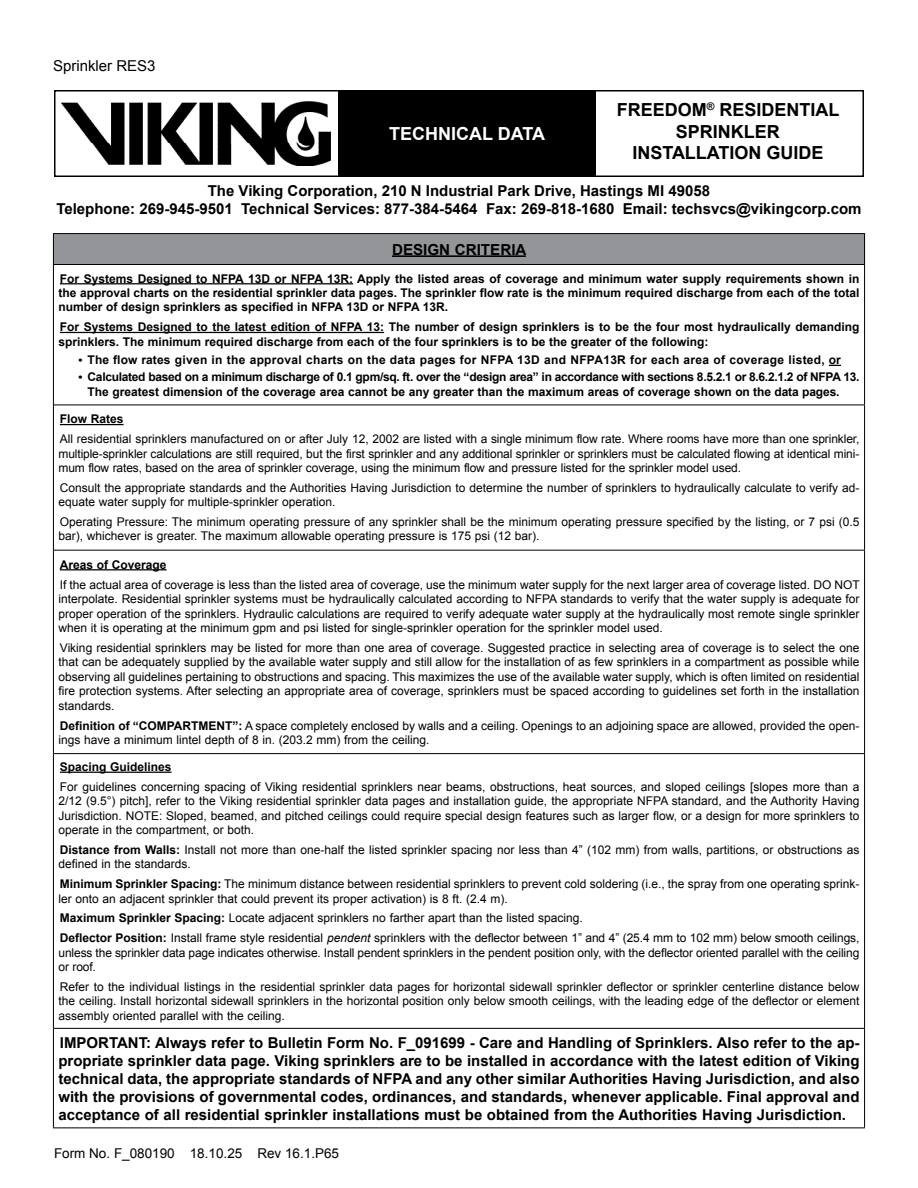
<style>
.page{position:relative;width:918px;height:1188px;background:#fff}
.page>*{position:absolute;margin:0;border:0;box-sizing:border-box;transform-origin:0 0}
.t1{font:700 18px/21.6px "Arial";color:#000;text-align:center}
.t2{font:700 18px "Arial";color:#fff}
.t3{font:700 15.15px "Arial";color:#000}
.t4{font:700 15px/18px "Arial";color:#000;text-align:center}
.t5{font:15px "Arial";color:#000}
.t6{font:13.5px "Arial";color:#000}
.t7{font:12px/14.4px "Arial";color:#000}
.t8{font:700 12px/14.4px "Arial";color:#000}
.t9{font:700 12px "Arial";letter-spacing:.025em;color:#000}
.s1{font-size:11.4px}
.s2{font-weight:700}
.s3{font-style:italic}
</style>
<div class="page">
<div style="left:54px;top:90px;width:810px;height:87px;border:2px solid #000"></div>
<div style="left:338px;top:91px;width:258px;height:85px;background:#000"></div>
<img style="left:62px;top:102px;width:269px;height:64px">
<div style="left:53px;top:234px;width:812px;height:31px;background:#939598"></div>
<hr style="left:53px;top:233px;width:812px;height:1px;background:#000">
<hr style="left:864px;top:234px;width:1px;height:30px;background:#000">
<hr style="left:53px;top:264px;width:812px;height:1px;background:#000">
<hr style="left:864px;top:265px;width:1px;height:140px;background:#000">
<hr style="left:54px;top:405px;width:811px;height:1px;background:#000">
<hr style="left:864px;top:405px;width:1px;height:145px;background:#000">
<hr style="left:54px;top:550px;width:811px;height:1px;background:#000">
<hr style="left:864px;top:550px;width:1px;height:203px;background:#000">
<hr style="left:54px;top:753px;width:811px;height:1px;background:#000">
<hr style="left:864px;top:754px;width:1px;height:274px;background:#000">
<hr style="left:54px;top:1028px;width:811px;height:1px;background:#000">
<hr style="left:864px;top:1029px;width:1px;height:99px;background:#000">
<hr style="left:53px;top:1128px;width:812px;height:1px;background:#000">
<hr style="left:53px;top:265px;width:1px;height:140px;background:#000">
<hr style="left:53px;top:405px;width:1px;height:145px;background:#000">
<hr style="left:53px;top:550px;width:1px;height:204px;background:#000">
<hr style="left:53px;top:754px;width:1px;height:274px;background:#000">
<hr style="left:53px;top:1028px;width:1px;height:100px;background:#000">
<hr style="left:53px;top:234px;width:1px;height:30px;background:#000">
<hr style="left:392px;top:255px;width:134px;height:2px;background:#000">
<hr style="left:60px;top:283px;width:293px;height:1px;background:#000">
<hr style="left:60px;top:332px;width:324px;height:1px;background:#000">
<svg style="left:829px;top:365px;width:12px;height:1px"></svg>
<hr style="left:60px;top:424px;width:64px;height:1px;background:#000">
<hr style="left:60px;top:569px;width:107px;height:1px;background:#000">
<hr style="left:60px;top:772px;width:112px;height:1px;background:#000">
<p class="t5" style="left:53px;top:56px;width:104px">Sprinkler RES3</p>
<h1 class="t2" style="left:389px;top:121px;width:157px">TECHNICAL DATA</h1>
<h1 class="t1" style="left:617px;top:100px;width:224px">FREEDOM<sup>®</sup> RESIDENTIAL<br>SPRINKLER<br>INSTALLATION GUIDE</h1>
<p class="t4" style="left:56px;top:182px;width:807px">The Viking Corporation, 210 N Industrial Park Drive, Hastings MI 49058<br>Telephone: 269-945-9501 Technical Services: 877-384-5464 Fax: 269-818-1680 Email: techsvcs@vikingcorp.com</p>
<p class="t3" style="left:392px;top:239px;width:136px">DESIGN CRITERIA</p>
<p class="t8" style="left:58px;top:271px;width:803px;text-align:justify">For Systems Designed to NFPA 13D or NFPA 13R: Apply the listed areas of coverage and minimum water supply requirements shown in the approval charts on the residential sprinkler data pages. The sprinkler flow rate is the minimum required discharge from each of the total number of design sprinklers as specified in NFPA 13D or NFPA 13R.</p>
<p class="t8" style="left:58px;top:320px;width:803px">For Systems Designed to the latest edition of NFPA 13: The number of design sprinklers is to be the four most hydraulically demanding sprinklers. The minimum required discharge from each of the four sprinklers is to be the greater of the following:</p>
<p class="t9" style="left:79px;top:352px;width:764px"><span class="s1">•</span> The flow rates given in the approval charts on the data pages for NFPA 13D and NFPA13R for each area of coverage listed, or</p>
<p class="t8" style="left:88px;top:370px;width:773px;text-indent:-9px"><span class="s1">•</span> Calculated based on a minimum discharge of 0.1 gpm/sq. ft. over the “design area” in accordance with sections 8.5.2.1 or 8.6.2.1.2 of NFPA 13.<br>The greatest dimension of the coverage area cannot be any greater than the maximum areas of coverage shown on the data pages.</p>
<p class="t8" style="left:60px;top:412px;width:65px">Flow Rates</p>
<p class="t7" style="left:58px;top:432px;width:802px;text-align:justify">All residential sprinklers manufactured on or after July 12, 2002 are listed with a single minimum flow rate. Where rooms have more than one sprinkler, multiple-sprinkler calculations are still required, but the first sprinkler and any additional sprinkler or sprinklers must be calculated flowing at identical mini&shy;mum flow rates, based on the area of sprinkler coverage, using the minimum flow and pressure listed for the sprinkler model used.</p>
<p class="t7" style="left:58px;top:481px;width:802px">Consult the appropriate standards and the Authorities Having Jurisdiction to determine the number of sprinklers to hydraulically calculate to verify ad&shy;equate water supply for multiple-sprinkler operation.</p>
<p class="t7" style="left:58px;top:515px;width:802px">Operating Pressure: The minimum operating pressure of any sprinkler shall be the minimum operating pressure specified by the listing, or 7 psi (0.5 bar), whichever is greater. The maximum allowable operating pressure is 175 psi (12 bar).</p>
<p class="t8" style="left:60px;top:558px;width:108px">Areas of Coverage</p>
<p class="t7" style="left:58px;top:578px;width:803px;text-align:justify">If the actual area of coverage is less than the listed area of coverage, use the minimum water supply for the next larger area of coverage listed. DO NOT interpolate. Residential sprinkler systems must be hydraulically calculated according to NFPA standards to verify that the water supply is adequate for proper operation of the sprinklers. Hydraulic calculations are required to verify adequate water supply at the hydraulically most remote single sprinkler when it is operating at the minimum gpm and psi listed for single-sprinkler operation for the sprinkler model used.</p>
<p class="t7" style="left:58px;top:641px;width:803px;text-align:justify">Viking residential sprinklers may be listed for more than one area of coverage. Suggested practice in selecting area of coverage is to select the one that can be adequately supplied by the available water supply and still allow for the installation of as few sprinklers in a compartment as possible while observing all guidelines pertaining to obstructions and spacing. This maximizes the use of the available water supply, which is often limited on residential fire protection systems. After selecting an appropriate area of coverage, sprinklers must be spaced according to guidelines set forth in the installation standards.</p>
<p class="t7" style="left:58px;top:718px;width:803px"><span class="s2">Definition of “COMPARTMENT”:</span> A space completely enclosed by walls and a ceiling. Openings to an adjoining space are allowed, provided the open&shy;ings have a minimum lintel depth of 8 in. (203.2 mm) from the ceiling.</p>
<p class="t8" style="left:60px;top:760px;width:113px">Spacing Guidelines</p>
<p class="t7" style="left:58px;top:780px;width:803px;text-align:justify">For guidelines concerning spacing of Viking residential sprinklers near beams, obstructions, heat sources, and sloped ceilings [slopes more than a 2/12 (9.5°) pitch], refer to the Viking residential sprinkler data pages and installation guide, the appropriate NFPA standard, and the Authority Having Jurisdiction. NOTE: Sloped, beamed, and pitched ceilings could require special design features such as larger flow, or a design for more sprinklers to operate in the compartment, or both.</p>
<p class="t7" style="left:58px;top:843px;width:803px"><span class="s2">Distance from Walls:</span> Install not more than one-half the listed sprinkler spacing nor less than 4” (102 mm) from walls, partitions, or obstructions as defined in the standards.</p>
<p class="t7" style="left:58px;top:877px;width:802px"><span class="s2">Minimum Sprinkler Spacing:</span> The minimum distance between residential sprinklers to prevent cold soldering (i.e., the spray from one operating sprink&shy;ler onto an adjacent sprinkler that could prevent its proper activation) is 8 ft. (2.4 m).</p>
<p class="t7" style="left:60px;top:908px;width:801px;line-height:19.8px"><span class="s2">Maximum Sprinkler Spacing:</span> Locate adjacent sprinklers no farther apart than the listed spacing.<br><span class="s2">Deflector Position:</span> Install frame style residential <span class="s3">pendent</span> sprinklers with the deflector between 1” and 4” (25.4 mm to 102 mm) below smooth ceilings,</p>
<p class="t7" style="left:58px;top:945px;width:802px">unless the sprinkler data page indicates otherwise. Install pendent sprinklers in the pendent position only, with the deflector oriented parallel with the ceiling or roof.</p>
<p class="t7" style="left:58px;top:980px;width:803px;text-align:justify">Refer to the individual listings in the residential sprinkler data pages for horizontal sidewall sprinkler deflector or sprinkler centerline distance below the ceiling. Install horizontal sidewall sprinklers in the horizontal position only below smooth ceilings, with the leading edge of the deflector or element assembly oriented parallel with the ceiling.</p>
<p class="t4" style="left:58px;top:1034px;width:803px;text-align:justify">IMPORTANT: Always refer to Bulletin Form No. F_091699 - Care and Handling of Sprinklers. Also refer to the ap&shy;propriate sprinkler data page. Viking sprinklers are to be installed in accordance with the latest edition of Viking technical data, the appropriate standards of NFPA and any other similar Authorities Having Jurisdiction, and also with the provisions of governmental codes, ordinances, and standards, whenever applicable. Final approval and acceptance of all residential sprinkler installations must be obtained from the Authorities Having Jurisdiction.</p>
<p class="t6" style="left:54px;top:1144px;width:287px">Form No. F_080190 18.10.25 Rev 16.1.P65</p>
</div>
